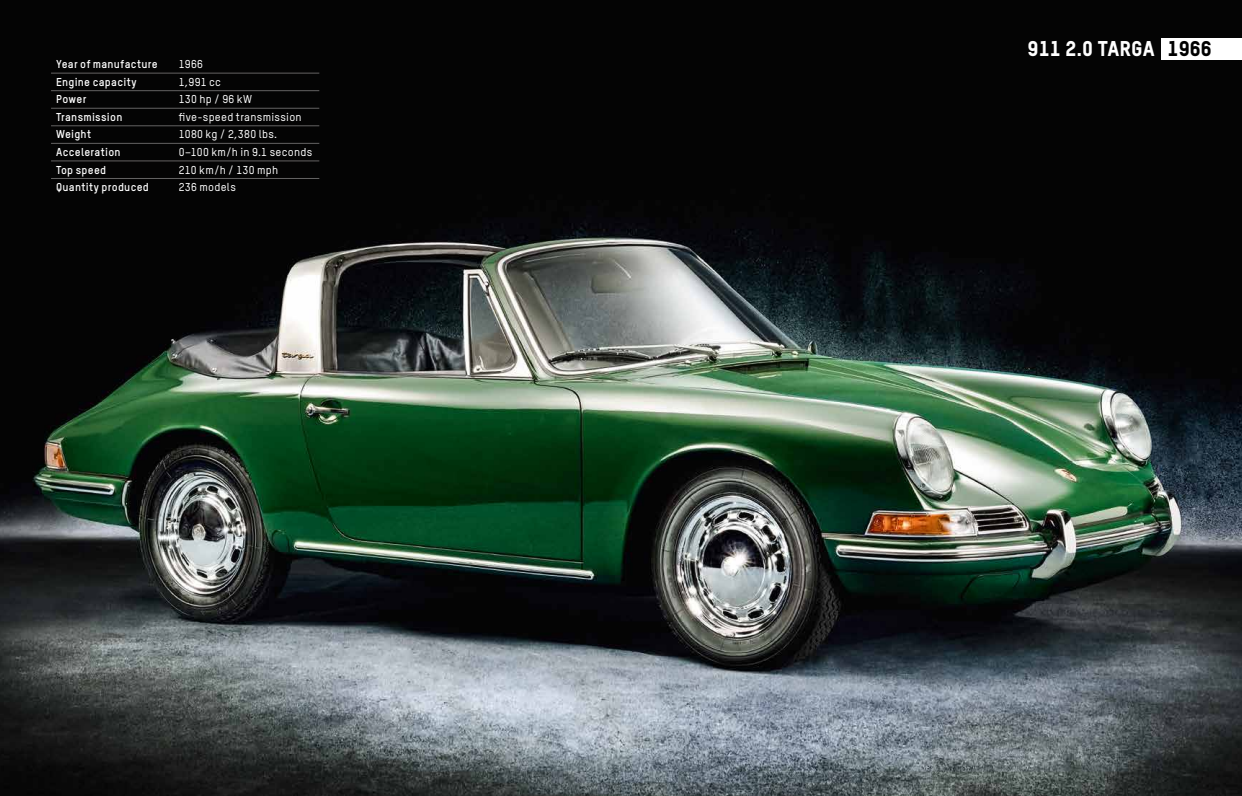
<style>
.page{position:relative;width:1242px;height:796px;background:#fff}
.page>*{position:absolute;margin:0;border:0;box-sizing:border-box;transform-origin:0 0}
.t1{font:21px "TSTAR Headline";color:#fff}
.t2{font:500 11.25px "TSTAR";letter-spacing:.025em;color:#fff}
.t3{font:700 11.25px "TSTAR";letter-spacing:.025em;color:#fff}
.s1{color:#000}
</style>
<div class="page">
<img style="left:0;top:0;width:1242px;height:795px">
<hr style="left:51px;top:73px;width:268px;height:1px;background:#646363">
<hr style="left:51px;top:90px;width:268px;height:1px;background:#646363">
<hr style="left:51px;top:108px;width:268px;height:1px;background:#646363">
<hr style="left:51px;top:125px;width:268px;height:1px;background:#646363">
<hr style="left:51px;top:143px;width:268px;height:1px;background:#646363">
<hr style="left:51px;top:160px;width:268px;height:1px;background:#646363">
<hr style="left:51px;top:178px;width:268px;height:1px;background:#646363">
<div style="left:1161px;top:38px;width:81px;height:22px;background:#fff"></div>
<p class="t3" style="left:56px;top:57px;width:103px">Year of manufacture</p>
<p class="t2" style="left:179px;top:57px;width:26px">1966</p>
<p class="t3" style="left:56px;top:75px;width:82px">Engine capacity</p>
<p class="t2" style="left:179px;top:75px;width:44px">1,991 cc</p>
<p class="t3" style="left:56px;top:92px;width:32px">Power</p>
<p class="t2" style="left:179px;top:92px;width:75px">130 hp / 96 kW</p>
<p class="t3" style="left:56px;top:110px;width:68px">Transmission</p>
<p class="t2" style="left:179px;top:110px;width:124px">five-speed transmission</p>
<p class="t3" style="left:56px;top:127px;width:37px">Weight</p>
<p class="t2" style="left:179px;top:127px;width:100px">1080 kg / 2,380 lbs.</p>
<p class="t3" style="left:56px;top:145px;width:66px">Acceleration</p>
<p class="t2" style="left:179px;top:145px;width:135px">0–100 km/h in 9.1 seconds</p>
<p class="t3" style="left:56px;top:163px;width:52px">Top speed</p>
<p class="t2" style="left:179px;top:163px;width:101px">210 km/h / 130 mph</p>
<p class="t3" style="left:56px;top:180px;width:94px">Quantity produced</p>
<p class="t2" style="left:179px;top:180px;width:59px">236 models</p>
<h1 class="t1" style="left:1027px;top:36px;width:186px">911 2.0 TARGA <span class="s1">1966</span></h1>
</div>
